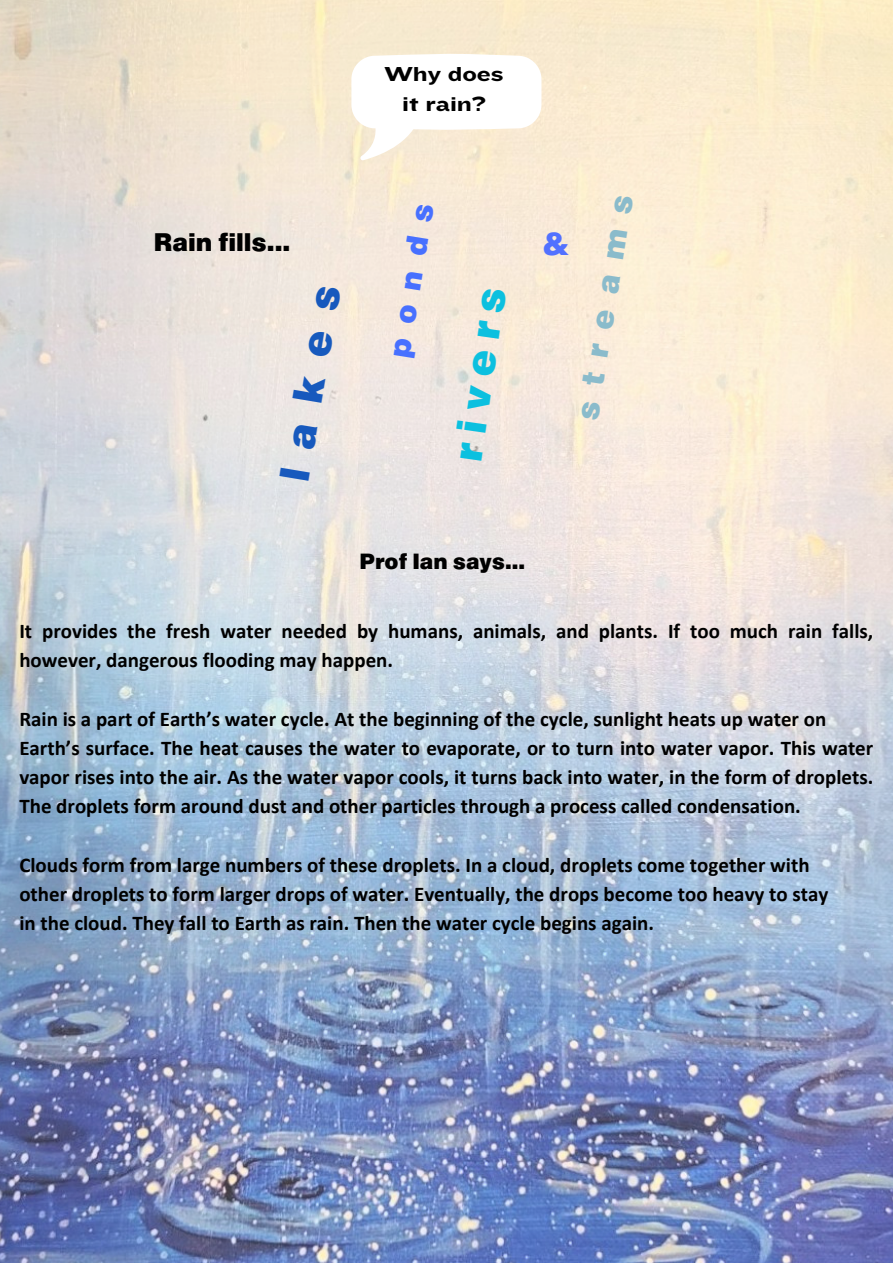
<style>
.page{position:relative;width:893px;height:1264px;background:#fff}
.page>*{position:absolute;margin:0;border:0;box-sizing:border-box;transform-origin:0 0}
.t1{font:700 40.05px "Europa Gro SBOP";color:#0cc0df}
.t2{font:700 40.05px "Europa Gro SBOP";color:#1759bd}
.t3{font:700 30.3px "Europa Gro SBOP";color:#8abbcb}
.t4{font:700 30.3px "Europa Gro SBOP";color:#5271ff}
.t5{font:700 29.1px "Europa Gro SBOP";color:#4770ff}
.t6{font:700 24.3px "Europa Gro SBOP";color:#000}
.t7{font:700 21px/29.2px "Calibri";color:#000}
.t8{font:21px/29.2px "Knockout 54";color:#000;text-align:center}
.t9{font:700 21px "Europa Gro SBOP";color:#000}
</style>
<div class="page">
<img style="left:0;top:0;width:892px;height:1262px">
<svg style="left:351px;top:54px;width:190px;height:106px"></svg>
<p class="t8" style="left:384px;top:59px;width:121px">Why does it rain?</p>
<p class="t6" style="left:154px;top:233px;width:138px">Rain fills...</p>
<p class="t2" style="left:280px;top:478px;width:199px;rotate:-81deg">lakes</p>
<p class="t5" style="left:388px;top:356px;width:157px;rotate:-81deg">ponds</p>
<p class="t1" style="left:452px;top:458px;width:177px;rotate:-82deg">rivers</p>
<p class="t4" style="left:542px;top:233px;width:27px">&amp;</p>
<p class="t3" style="left:575px;top:417px;width:229px;rotate:-81deg">streams</p>
<p class="t9" style="left:359px;top:553px;width:167px">Prof Ian says...</p>
<p class="t7" style="left:19px;top:618px;width:855px">It provides the fresh water needed by humans, animals, and plants. If too much rain falls, however, dangerous flooding may happen.</p>
<p class="t7" style="left:19px;top:705px;width:808px">Rain is a part of Earth’s water cycle. At the beginning of the cycle, sunlight heats up water on</p>
<p class="t7" style="left:19px;top:735px;width:855px;text-align:justify">Earth’s surface. The heat causes the water to evaporate, or to turn into water vapor. This water vapor rises into the air. As the water vapor cools, it turns back into water, in the form of droplets.<br>The droplets form around dust and other particles through a process called condensation.</p>
<p class="t7" style="left:19px;top:851px;width:791px">Clouds form from large numbers of these droplets. In a cloud, droplets come together with</p>
<p class="t7" style="left:19px;top:881px;width:810px">other droplets to form larger drops of water. Eventually, the drops become too heavy to stay</p>
<p class="t7" style="left:19px;top:910px;width:636px">in the cloud. They fall to Earth as rain. Then the water cycle begins again.</p>
</div>
